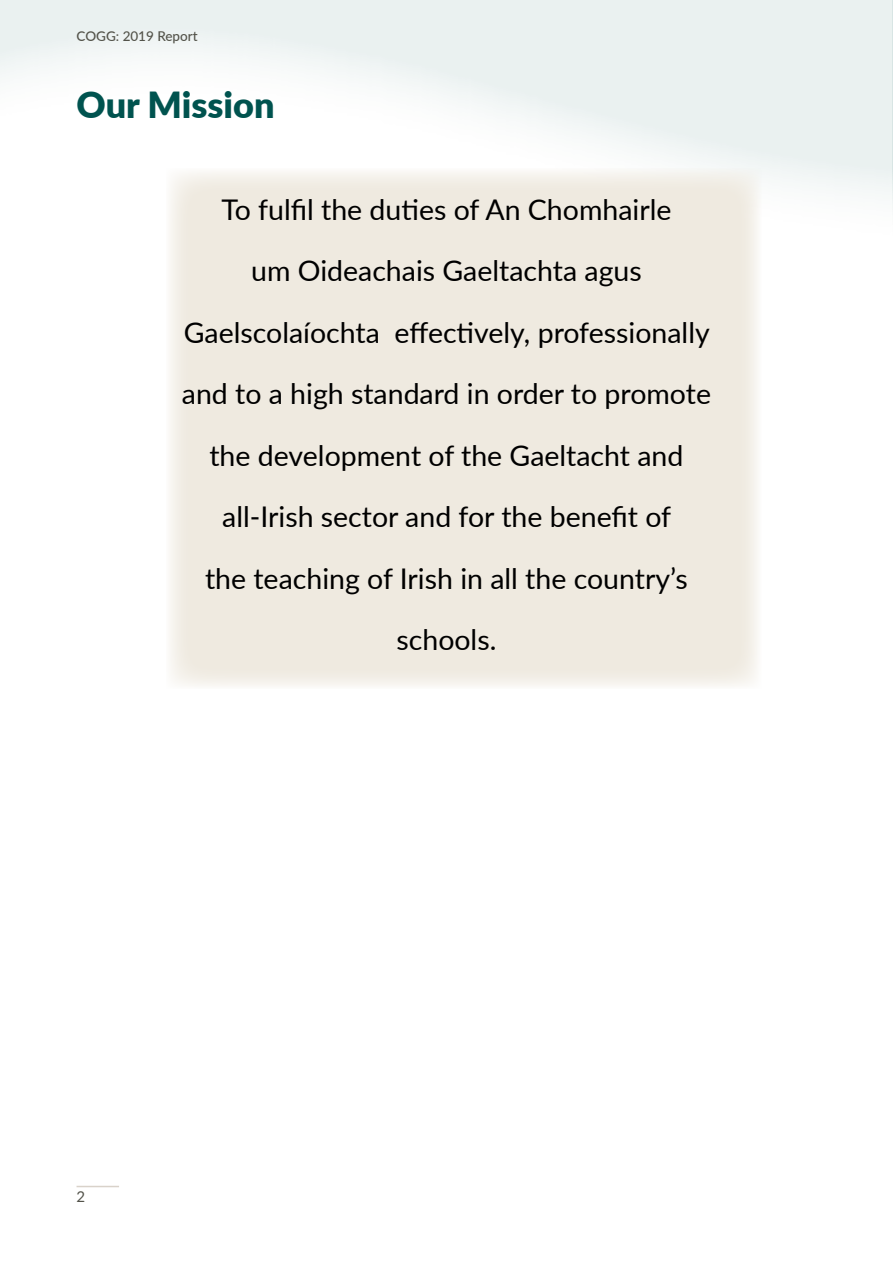
<style>
.page{position:relative;width:893px;height:1263px;background:#fff}
.page>*{position:absolute;margin:0;border:0;box-sizing:border-box;transform-origin:0 0}
.t1{font:900 36px "Lato";color:#00534f}
.t2{font:28.5px/61.5px "Lato";color:#000;text-align:center}
.t3{font:15px "Lato";color:#53534a}
.t4{font:500 13.5px "Lato";color:#53534a}
</style>
<div class="page">
<hr style="left:77px;top:1186px;width:42px;height:1px;background:#d9d2ca">
<div style="left:166px;top:168px;width:595px;height:521px;background:#efeae0"></div>
<p class="t4" style="left:77px;top:26px;width:123px">COGG: 2019 Report</p>
<p class="t1" style="left:77px;top:78px;width:199px">Our Mission</p>
<p class="t2" style="left:182px;top:177px;width:531px">To fulfil the duties of An Chomhairle<br>um Oideachais Gaeltachta agus Gaelscolaíochta effectively, professionally and to a high standard in order to promote the development of the Gaeltacht and all-Irish sector and for the benefit of<br>the teaching of Irish in all the country’s schools.</p>
<p class="t3" style="left:77px;top:1186px;width:10px">2</p>
</div>
